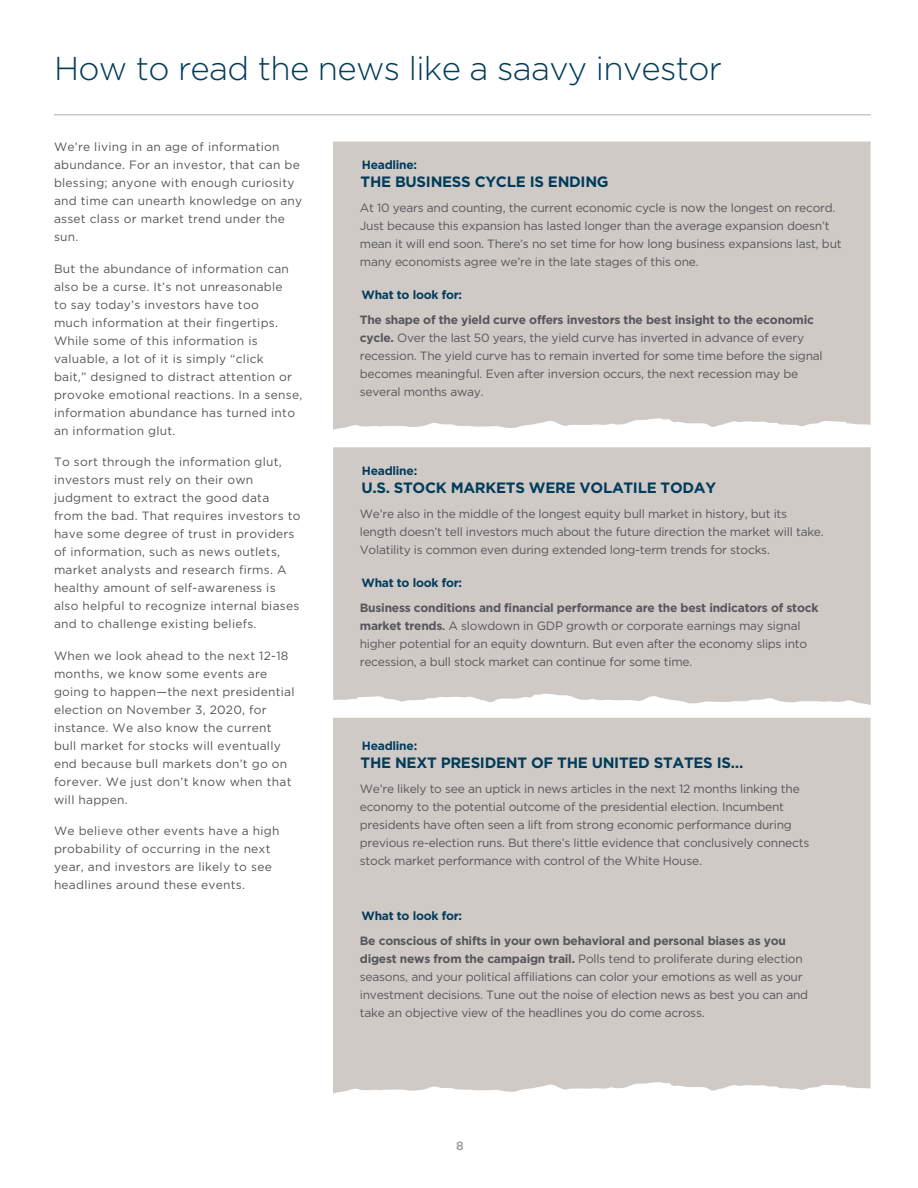
<style>
.page{position:relative;width:918px;height:1188px;background:#fff}
.page>*{position:absolute;margin:0;border:0;box-sizing:border-box;transform-origin:0 0}
.t1{font:300 33px "Gotham";letter-spacing:-.02em;color:#013c5b}
.t2{font:700 15px "Gotham";letter-spacing:-.02em;color:#013c5b}
.t3{font:12px/18px "Gotham";letter-spacing:-.02em;color:#56565a}
.t4{font:12px/18px "Gotham";letter-spacing:.02em;color:#56565a}
.t5{font:700 12px "Gotham";letter-spacing:-.02em;color:#013c5b}
.t6{font:500 12px "Gotham";color:#999899}
.s1{font-weight:700}
.s2{font-weight:500}
</style>
<div class="page">
<div style="left:333px;top:718px;width:538px;height:375px;background:#d0cac6"></div>
<div style="left:333px;top:142px;width:538px;height:288px;background:#d0cac6"></div>
<div style="left:333px;top:447px;width:538px;height:258px;background:#d0cac6"></div>
<hr style="left:54px;top:114px;width:817px;height:2px;background:#cac8c7">
<h3 class="t1" style="left:54px;top:51px;width:670px">How to read the news like a saavy investor</h3>
<p class="t4" style="left:54px;top:138px;width:250px">We’re living in an age of information abundance. For an investor, that can be blessing; anyone with enough curiosity and time can unearth knowledge on any asset class or market trend under the sun.</p>
<p class="t4" style="left:54px;top:259px;width:250px">But the abundance of information can also be a curse. It’s not unreasonable<br>to say today’s investors have too<br>much information at their fingertips.<br>While some of this information is valuable, a lot of it is simply “click<br>bait,” designed to distract attention or provoke emotional reactions. In a sense, information abundance has turned into an information glut.</p>
<p class="t4" style="left:54px;top:453px;width:248px">To sort through the information glut, investors must rely on their own judgment to extract the good data from the bad. That requires investors to have some degree of trust in providers of information, such as news outlets, market analysts and research firms. A healthy amount of self-awareness is also helpful to recognize internal biases and to challenge existing beliefs.</p>
<p class="t4" style="left:54px;top:646px;width:242px">When we look ahead to the next 12-18 months, we know some events are going to happen—the next presidential election on November 3, 2020, for instance. We also know the current bull market for stocks will eventually end because bull markets don’t go on forever. We just don’t know when that will happen.</p>
<p class="t4" style="left:54px;top:822px;width:227px">We believe other events have a high probability of occurring in the next year, and investors are likely to see headlines around these events.</p>
<p class="t5" style="left:362px;top:158px;width:57px">Headline:</p>
<p class="t2" style="left:361px;top:173px;width:250px">THE BUSINESS CYCLE IS ENDING</p>
<p class="t3" style="left:360px;top:198px;width:483px">At 10 years and counting, the current economic cycle is now the longest on record.<br>Just because this expansion has lasted longer than the average expansion doesn’t mean it will end soon. There’s no set time for how long business expansions last, but many economists agree we’re in the late stages of this one.</p>
<p class="t5" style="left:361px;top:288px;width:102px">What to look for:</p>
<p class="t3" style="left:360px;top:310px;width:464px"><span class="s1">The shape of the yield curve offers investors the best insight to the economic cycle.</span> Over the last 50 years, the yield curve has inverted in advance of every recession. The yield curve has to remain inverted for some time before the signal becomes meaningful. Even after inversion occurs, the next recession may be several months away.</p>
<p class="t5" style="left:362px;top:464px;width:57px">Headline:</p>
<p class="t2" style="left:361px;top:479px;width:356px">U.S. STOCK MARKETS WERE VOLATILE TODAY</p>
<p class="t3" style="left:360px;top:504px;width:465px">We’re also in the middle of the longest equity bull market in history, but its length doesn’t tell investors much about the future direction the market will take.<br>Volatility is common even during extended long-term trends for stocks.</p>
<p class="t5" style="left:361px;top:576px;width:102px">What to look for:</p>
<p class="t3" style="left:360px;top:599px;width:460px"><span class="s1">Business conditions and financial performance are the best indicators of stock market trends</span><span class="s2">.</span> A slowdown in GDP growth or corporate earnings may signal higher potential for an equity downturn. But even after the economy slips into recession, a bull stock market can continue for some time.</p>
<p class="t5" style="left:362px;top:739px;width:57px">Headline:</p>
<p class="t2" style="left:361px;top:754px;width:384px">THE NEXT PRESIDENT OF THE UNITED STATES IS…</p>
<p class="t3" style="left:360px;top:780px;width:451px">We’re likely to see an uptick in news articles in the next 12 months linking the economy to the potential outcome of the presidential election. Incumbent presidents have often seen a lift from strong economic performance during previous re-election runs. But there’s little evidence that conclusively connects stock market performance with control of the White House.</p>
<p class="t5" style="left:361px;top:909px;width:102px">What to look for:</p>
<p class="t3" style="left:360px;top:931px;width:450px"><span class="s1">Be conscious of shifts in your own behavioral and personal biases as you digest news from the campaign trail.</span> Polls tend to proliferate during election seasons, and your political affiliations can color your emotions as well as your investment decisions. Tune out the noise of election news as best you can and take an objective view of the headlines you do come across.</p>
<p class="t6" style="left:456px;top:1139px;width:9px">8</p>
</div>
